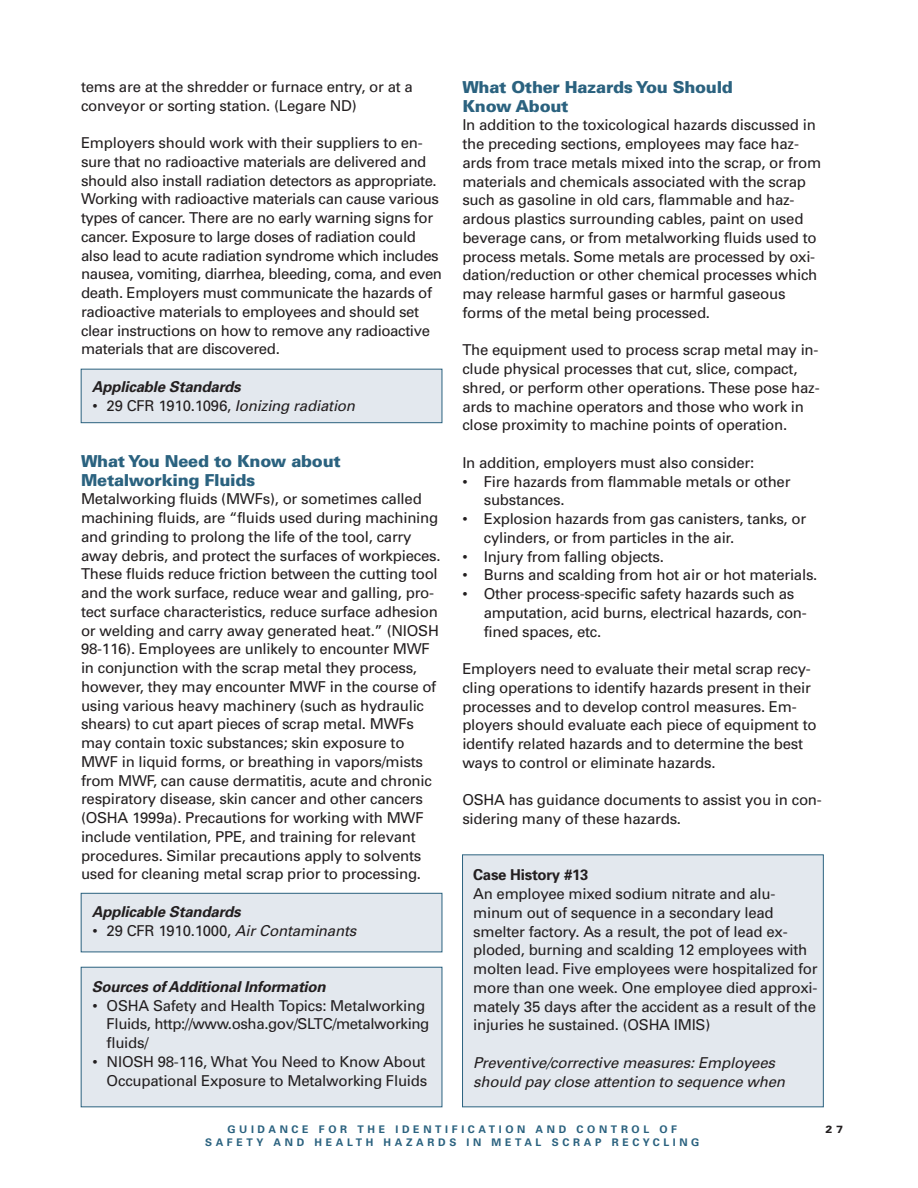
<style>
.page{position:relative;width:918px;height:1188px;background:#fff}
.page>*{position:absolute;margin:0;border:0;box-sizing:border-box;transform-origin:0 0}
.t1{font:900 16.5px/18.8px "Univers";letter-spacing:-.015em;color:#2b627f}
.t2{font:15px/18.8px "Univers";letter-spacing:-.015em;color:#231f20}
.t3{font:italic 15px/18.8px "Univers";letter-spacing:-.01em;color:#231f20}
.t4{font:italic 700 15px "Univers";letter-spacing:-.01em;color:#231f20}
.t5{font:700 15px "Univers";letter-spacing:-.015em;color:#231f20}
.t6{font:700 10.5px/12.6px "Univers";letter-spacing:.35em;color:#2b627f;text-align:center}
.t7{font:900 10.5px "Univers";color:#231f20}
.s1{font-style:normal}
.s2{font-style:italic}
</style>
<div class="page">
<div style="left:463px;top:855px;width:360px;height:252px;background:#e3e8ee"></div>
<div style="left:462px;top:855px;width:362px;height:252px;border:1px solid #2b627f"></div>
<div style="left:81px;top:893px;width:361px;height:59px;background:#e3e8ee"></div>
<div style="left:81px;top:893px;width:361px;height:59px;border:1px solid #2b627f"></div>
<div style="left:81px;top:369px;width:361px;height:54px;background:#e3e8ee"></div>
<div style="left:81px;top:369px;width:361px;height:54px;border:1px solid #2b627f"></div>
<div style="left:81px;top:967px;width:361px;height:140px;background:#e3e8ee"></div>
<div style="left:81px;top:967px;width:361px;height:140px;border:1px solid #2b627f"></div>
<p class="t1" style="left:462px;top:79px;width:272px">What Other Hazards You Should<br>Know About</p>
<p class="t2" style="left:462px;top:117px;width:360px">In addition to the toxicological hazards discussed in the preceding sections, employees may face haz&shy;ards from trace metals mixed into the scrap, or from materials and chemicals associated with the scrap such as gasoline in old cars, flammable and haz&shy;ardous plastics surrounding cables, paint on used beverage cans, or from metalworking fluids used to process metals. Some metals are processed by oxi&shy;dation/reduction or other chemical processes which may release harmful gases or harmful gaseous forms of the metal being processed.</p>
<p class="t2" style="left:462px;top:342px;width:359px">The equipment used to process scrap metal may in&shy;clude physical processes that cut, slice, compact, shred, or perform other operations. These pose haz&shy;ards to machine operators and those who work in close proximity to machine points of operation.</p>
<p class="t2" style="left:462px;top:455px;width:294px">In addition, employers must also consider:</p>
<p class="t2" style="left:484px;top:473px;width:308px;text-indent:-21px">• Fire hazards from flammable metals or other substances.</p>
<p class="t2" style="left:484px;top:511px;width:324px;text-indent:-21px">• Explosion hazards from gas canisters, tanks, or cylinders, or from particles in the air.</p>
<p class="t2" style="left:462px;top:548px;width:203px">• Injury from falling objects.</p>
<p class="t2" style="left:462px;top:567px;width:357px">• Burns and scalding from hot air or hot materials.</p>
<p class="t2" style="left:484px;top:586px;width:325px;text-indent:-21px">• Other process-specific safety hazards such as amputation, acid burns, electrical hazards, con&shy;fined spaces, etc.</p>
<p class="t2" style="left:462px;top:661px;width:356px">Employers need to evaluate their metal scrap recy&shy;cling operations to identify hazards present in their processes and to develop control measures. Em&shy;ployers should evaluate each piece of equipment to identify related hazards and to determine the best ways to control or eliminate hazards.</p>
<p class="t2" style="left:462px;top:792px;width:361px">OSHA has guidance documents to assist you in con&shy;sidering many of these hazards.</p>
<p class="t2" style="left:81px;top:78px;width:333px">tems are at the shredder or furnace entry, or at a conveyor or sorting station. (Legare ND)</p>
<p class="t2" style="left:81px;top:135px;width:363px">Employers should work with their suppliers to en&shy;sure that no radioactive materials are delivered and should also install radiation detectors as appropriate.<br>Working with radioactive materials can cause various types of cancer. There are no early warning signs for cancer. Exposure to large doses of radiation could also lead to acute radiation syndrome which includes nausea, vomiting, diarrhea, bleeding, coma, and even death. Employers must communicate the hazards of radioactive materials to employees and should set clear instructions on how to remove any radioactive materials that are discovered.</p>
<p class="t4" style="left:92px;top:381px;width:150px">Applicable Standards</p>
<p class="t3" style="left:92px;top:397px;width:264px"><span class="s1">• 29 CFR 1910.1096,</span> Ionizing radiation</p>
<p class="t1" style="left:81px;top:453px;width:261px">What You Need to Know about<br>Metalworking Fluids</p>
<p class="t2" style="left:81px;top:491px;width:361px">Metalworking fluids (MWFs), or sometimes called machining fluids, are “fluids used during machining and grinding to prolong the life of the tool, carry away debris, and protect the surfaces of workpieces.<br>These fluids reduce friction between the cutting tool and the work surface, reduce wear and galling, pro&shy;tect surface characteristics, reduce surface adhesion or welding and carry away generated heat.” (NIOSH 98-116). Employees are unlikely to encounter MWF in conjunction with the scrap metal they process, however, they may encounter MWF in the course of using various heavy machinery (such as hydraulic shears) to cut apart pieces of scrap metal. MWFs may contain toxic substances; skin exposure to MWF in liquid forms, or breathing in vapors/mists from MWF, can cause dermatitis, acute and chronic respiratory disease, skin cancer and other cancers (OSHA 1999a). Precautions for working with MWF include ventilation, PPE, and training for relevant procedures. Similar precautions apply to solvents used for cleaning metal scrap prior to processing.</p>
<p class="t4" style="left:92px;top:906px;width:150px">Applicable Standards</p>
<p class="t2" style="left:92px;top:922px;width:266px">• 29 CFR 1910.1000, <span class="s2">Air Contaminants</span></p>
<p class="t5" style="left:473px;top:870px;width:117px">Case History #13</p>
<p class="t2" style="left:473px;top:886px;width:346px">An employee mixed sodium nitrate and alu&shy;minum out of sequence in a secondary lead smelter factory. As a result, the pot of lead ex&shy;ploded, burning and scalding 12 employees with molten lead. Five employees were hospitalized for more than one week. One employee died approxi&shy;mately 35 days after the accident as a result of the injuries he sustained. (OSHA IMIS)</p>
<p class="t3" style="left:473px;top:1055px;width:314px">Preventive/corrective measures: Employees should pay close attention to sequence when</p>
<p class="t4" style="left:92px;top:981px;width:235px">Sources of Additional Information</p>
<p class="t2" style="left:107px;top:997px;width:324px;text-indent:-14px">• OSHA Safety and Health Topics: Metalworking<br>Fluids, http://www.osha.gov/SLTC/metalworking fluids/</p>
<p class="t2" style="left:92px;top:1053px;width:336px;text-align:right">• NIOSH 98-116, What You Need to Know About<br>Occupational Exposure to Metalworking Fluids</p>
<p class="t6" style="left:205px;top:1124px;width:496px">GUIDANCE FOR THE IDENTIFICATION AND CONTROL OF<br>SAFETY AND HEALTH HAZARDS IN METAL SCRAP RECYCLING</p>
<p class="t7" style="left:825px;top:1126px;width:19px">2 7</p>
</div>
